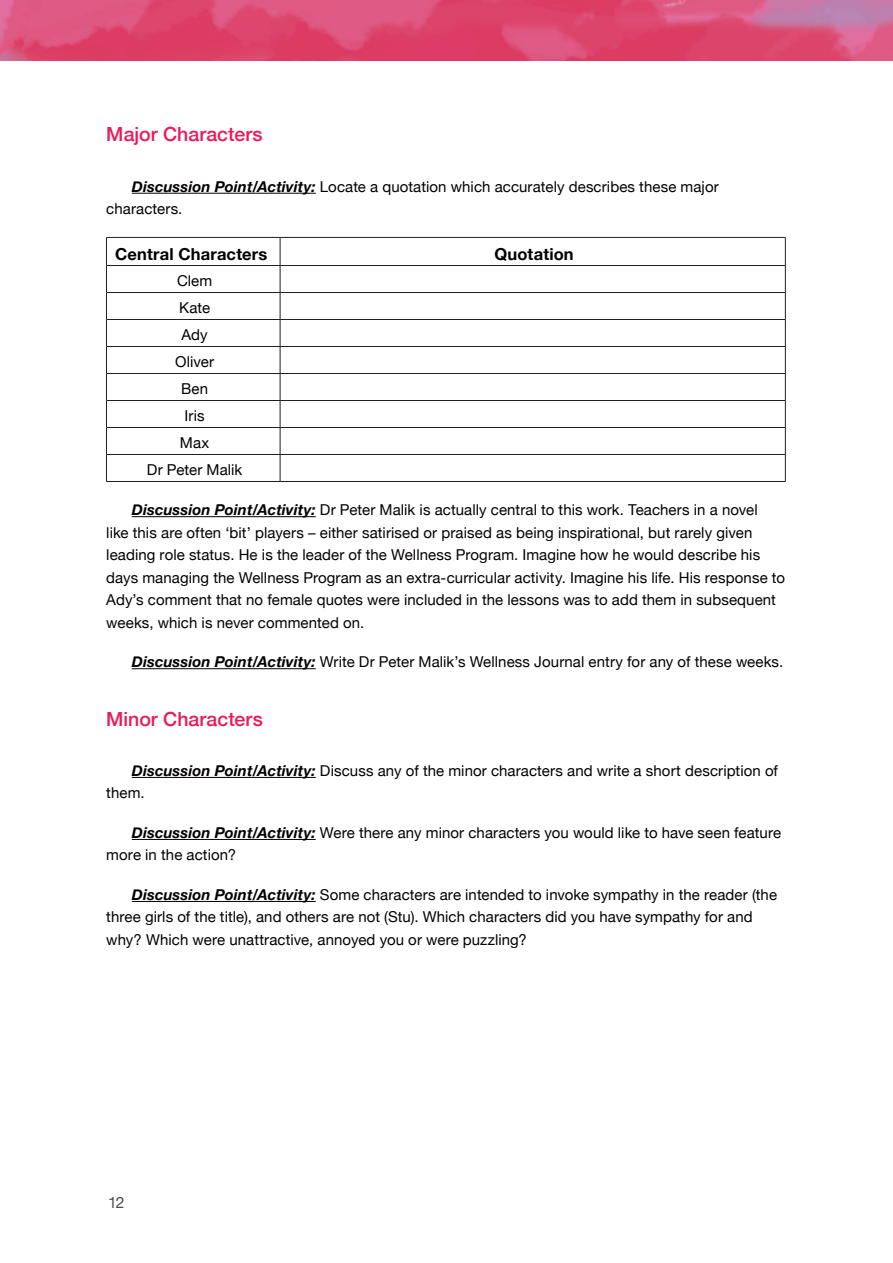
<style>
.page{position:relative;width:893px;height:1263px;background:#fff}
.page>*{position:absolute;margin:0;border:0;box-sizing:border-box;transform-origin:0 0}
.Numbers{font:500 19.5px "Helvetica Neue";color:#eb1a5a}
.Numbers-2{font:700 16.5px "Helvetica Neue";letter-spacing:.01em;color:#000}
.t1{font:15.75px "Helvetica Neue";color:#4b4c4d}
.Indent_Body_Cont_Par{font:15px/22.5px "Helvetica Neue";letter-spacing:.005em;color:#040101}
.Numbers-3{font:15px "Helvetica Neue";letter-spacing:.005em;color:#000}
.s1{font-weight:700;font-style:italic}
</style>
<div class="page">
<img style="left:0;top:0;width:893px;height:60px">
<hr style="left:132px;top:193px;width:184px;height:1px;background:#040101">
<hr style="left:132px;top:516px;width:184px;height:1px;background:#040101">
<hr style="left:132px;top:668px;width:184px;height:1px;background:#040101">
<hr style="left:106px;top:237px;width:174px;height:1px;background:#231f20">
<hr style="left:280px;top:237px;width:505px;height:1px;background:#231f20">
<hr style="left:106px;top:265px;width:174px;height:1px;background:#231f20">
<hr style="left:280px;top:265px;width:505px;height:1px;background:#231f20">
<hr style="left:106px;top:292px;width:174px;height:1px;background:#231f20">
<hr style="left:280px;top:292px;width:505px;height:1px;background:#231f20">
<hr style="left:106px;top:319px;width:174px;height:1px;background:#231f20">
<hr style="left:280px;top:319px;width:505px;height:1px;background:#231f20">
<hr style="left:106px;top:346px;width:174px;height:1px;background:#231f20">
<hr style="left:280px;top:346px;width:505px;height:1px;background:#231f20">
<hr style="left:106px;top:373px;width:174px;height:1px;background:#231f20">
<hr style="left:280px;top:373px;width:505px;height:1px;background:#231f20">
<hr style="left:106px;top:400px;width:174px;height:1px;background:#231f20">
<hr style="left:280px;top:400px;width:505px;height:1px;background:#231f20">
<hr style="left:106px;top:427px;width:174px;height:1px;background:#231f20">
<hr style="left:280px;top:427px;width:505px;height:1px;background:#231f20">
<hr style="left:106px;top:454px;width:174px;height:1px;background:#231f20">
<svg style="left:106px;top:238px;width:1px;height:243px"></svg>
<hr style="left:280px;top:454px;width:505px;height:1px;background:#231f20">
<svg style="left:280px;top:238px;width:1px;height:243px"></svg>
<svg style="left:785px;top:238px;width:1px;height:243px"></svg>
<hr style="left:106px;top:481px;width:174px;height:1px;background:#231f20">
<hr style="left:280px;top:481px;width:505px;height:1px;background:#231f20">
<hr style="left:132px;top:777px;width:184px;height:1px;background:#040101">
<hr style="left:132px;top:839px;width:184px;height:1px;background:#040101">
<hr style="left:132px;top:901px;width:184px;height:1px;background:#040101">
<p class="Numbers" style="left:106px;top:119px;width:158px">Major Characters</p>
<p class="Indent_Body_Cont_Par" style="left:106px;top:176px;width:614px;text-indent:26px"><span class="s1">Discussion Point/Activity:</span> Locate a quotation which accurately describes these major characters.</p>
<p class="Numbers-2" style="left:115px;top:241px;width:154px">Central Characters</p>
<p class="Numbers-2" style="left:494px;top:241px;width:81px">Quotation</p>
<p class="Numbers-3" style="left:177px;top:270px;width:37px">Clem</p>
<p class="Numbers-3" style="left:179px;top:297px;width:32px">Kate</p>
<p class="Numbers-3" style="left:182px;top:324px;width:28px">Ady</p>
<p class="Numbers-3" style="left:175px;top:351px;width:40px">Oliver</p>
<p class="Numbers-3" style="left:181px;top:378px;width:28px">Ben</p>
<p class="Numbers-3" style="left:185px;top:405px;width:22px">Iris</p>
<p class="Numbers-3" style="left:180px;top:432px;width:31px">Max</p>
<p class="Numbers-3" style="left:147px;top:459px;width:97px">Dr Peter Malik</p>
<p class="Indent_Body_Cont_Par" style="left:106px;top:499px;width:680px;text-indent:26px"><span class="s1">Discussion Point/Activity:</span> Dr Peter Malik is actually central to this work. Teachers in a novel<br>like this are often ‘bit’ players – either satirised or praised as being inspirational, but rarely given leading role status. He is the leader of the Wellness Program. Imagine how he would describe his days managing the Wellness Program as an extra-curricular activity. Imagine his life. His response to Ady’s comment that no female quotes were included in the lessons was to add them in subsequent weeks, which is never commented on.</p>
<p class="Indent_Body_Cont_Par" style="left:132px;top:651px;width:653px"><span class="s1">Discussion Point/Activity:</span> Write Dr Peter Malik’s Wellness Journal entry for any of these weeks.</p>
<p class="Numbers" style="left:106px;top:703px;width:158px">Minor Characters</p>
<p class="Indent_Body_Cont_Par" style="left:106px;top:760px;width:673px;text-indent:26px"><span class="s1">Discussion Point/Activity:</span> Discuss any of the minor characters and write a short description of them.</p>
<p class="Indent_Body_Cont_Par" style="left:106px;top:822px;width:676px;text-indent:26px"><span class="s1">Discussion Point/Activity:</span> Were there any minor characters you would like to have seen feature more in the action?</p>
<p class="Indent_Body_Cont_Par" style="left:106px;top:884px;width:672px;text-indent:26px"><span class="s1">Discussion Point/Activity:</span> Some characters are intended to invoke sympathy in the reader (the three girls of the title), and others are not (Stu). Which characters did you have sympathy for and why? Which were unattractive, annoyed you or were puzzling?</p>
<p class="t1" style="left:108px;top:1191px;width:18px">12</p>
</div>
